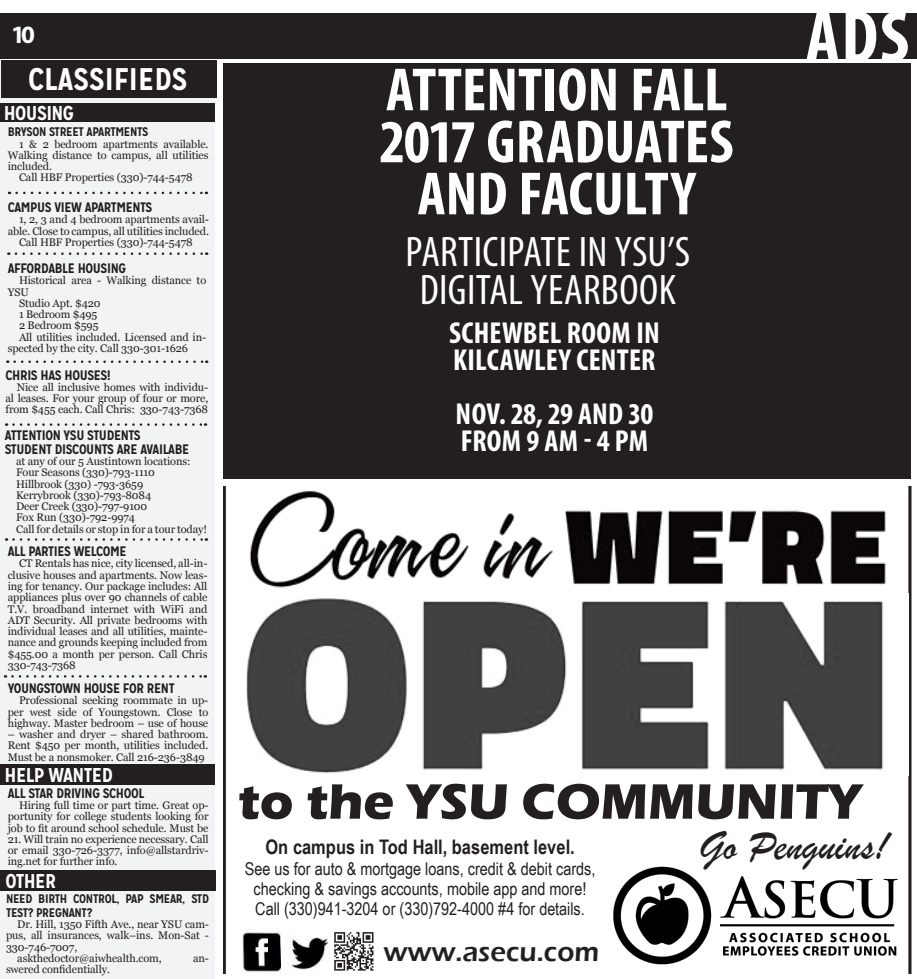
<style>
.page{position:relative;width:917px;height:979px;background:#fff}
.page>*{position:absolute;margin:0;border:0;box-sizing:border-box;transform-origin:0 0}
.t1{font:700 condensed 75px "Myriad Pro";color:#fff}
.t2{font:700 condensed 61.5px/52px "Myriad Pro";color:#fff;text-align:center}
.t3{font:700 51.62px "Eras ITC";color:#231f20}
.t4{font:condensed 42.88px/38px "Myriad Pro";letter-spacing:.005em;color:#fff;text-align:center}
.t5{font:42.62px "Brush Script";color:#231f20}
.jumps_header{font:700 31.25px "Mission Gothic";color:#fff}
.t6{font:700 condensed 30.38px/27px "Myriad Pro";letter-spacing:.005em;color:#fff}
.t7{font:600 27.62px "Eras ITC";color:#231f20}
.Small_Headline{font:700 25px "Myriad Pro";color:#fff}
.t8{font:700 20px "Arial Narrow";color:#231f20}
.jumbs_subhead{font:700 20px "Mission Gothic";letter-spacing:-.03em;color:#fff}
.t9{font:17.62px/20.2px "Arial Narrow";color:#231f20;text-align:center}
.jumps_paraghrah_head{font:700 13.75px "Mission Gothic";letter-spacing:-.03em;color:#231f20}
.jumps_paraghrah_head-2{font:700 12.5px/13.8px "Mission Gothic";letter-spacing:-.03em;color:#231f20}
.body{font:11px/11.2px "Georgia";letter-spacing:-.01em;color:#231f20;text-align:justify}
</style>
<div class="page">
<div style="left:0;top:13px;width:917px;height:45px;background:#231f20"></div>
<svg style="left:223px;top:486px;width:688px;height:488px"></svg>
<img style="left:231px;top:486px;width:677px;height:289px">
<img style="left:236px;top:926px;width:96px;height:48px">
<img style="left:332px;top:929px;width:42px;height:43px">
<img style="left:606px;top:856px;width:299px;height:118px">
<div style="left:0;top:63px;width:215px;height:916px;background:#f2f3f4"></div>
<div style="left:1px;top:870px;width:215px;height:20px;background:#231f20"></div>
<div style="left:0;top:103px;width:214px;height:19px;background:#231f20"></div>
<svg style="left:16px;top:252px;width:191px;height:3px"></svg>
<svg style="left:15px;top:360px;width:192px;height:3px"></svg>
<svg style="left:13px;top:423px;width:193px;height:3px"></svg>
<svg style="left:13px;top:538px;width:194px;height:3px"></svg>
<div style="left:1px;top:60px;width:215px;height:38px;background:#231f20"></div>
<svg style="left:17px;top:192px;width:190px;height:2px"></svg>
<div style="left:223px;top:63px;width:688px;height:416px;background:#231f20"></div>
<svg style="left:12px;top:675px;width:194px;height:2px"></svg>
<div style="left:0;top:764px;width:214px;height:20px;background:#231f20"></div>
<p class="Small_Headline" style="left:11px;top:19px;width:25px">10</p>
<p class="jumps_header" style="left:28px;top:59px;width:161px">CLASSIFIEDS</p>
<p class="jumbs_subhead" style="left:4px;top:101px;width:72px">HOUSING</p>
<p class="jumps_paraghrah_head-2" style="left:8px;top:125px;width:142px">BRYSON STREET APARTMENTS</p>
<p class="body" style="left:8px;top:138px;width:202px;text-indent:11px">1 &amp; 2 bedroom apartments available.<br>Walking distance to campus, all utilities included.</p>
<p class="body" style="left:19px;top:172px;width:175px">Call HBF Properties (330)-744-5478</p>
<p class="jumps_paraghrah_head" style="left:8px;top:199px;width:146px">CAMPUS VIEW APARTMENTS</p>
<p class="body" style="left:8px;top:214px;width:203px;text-align:right">1, 2, 3 and 4 bedroom apartments avail&shy;able. Close to campus, all utilities included.</p>
<p class="body" style="left:19px;top:237px;width:175px">Call HBF Properties (330)-744-5478</p>
<p class="jumps_paraghrah_head" style="left:8px;top:260px;width:120px">AFFORDABLE HOUSING</p>
<p class="body" style="left:8px;top:275px;width:200px;text-indent:11px">Historical area - Walking distance to<br>YSU</p>
<p class="body" style="left:19px;top:298px;width:83px">Studio Apt. $420</p>
<p class="body" style="left:19px;top:309px;width:80px">1 Bedroom $495</p>
<p class="body" style="left:19px;top:320px;width:81px">2 Bedroom $595</p>
<p class="body" style="left:8px;top:331px;width:200px;text-indent:11px">All utilities included. Licensed and in&shy;spected by the city. Call 330-301-1626</p>
<p class="jumps_paraghrah_head" style="left:6px;top:366px;width:106px">CHRIS HAS HOUSES!</p>
<p class="body" style="left:6px;top:382px;width:204px;text-indent:11px">Nice all inclusive homes with individu&shy;al leases. For your group of four or more, from $455 each. Call Chris: 330-743-7368</p>
<p class="jumps_paraghrah_head" style="left:5px;top:427px;width:137px">ATTENTION YSU STUDENTS</p>
<p class="jumps_paraghrah_head" style="left:5px;top:440px;width:186px">STUDENT DISCOUNTS ARE AVAILABE</p>
<p class="body" style="left:16px;top:456px;width:176px">at any of our 5 Austintown locations:</p>
<p class="body" style="left:16px;top:467px;width:140px">Four Seasons (330)-793-1110</p>
<p class="body" style="left:16px;top:478px;width:129px">Hillbrook (330) -793-3659</p>
<p class="body" style="left:16px;top:490px;width:137px">Kerrybrook (330)-793-8084</p>
<p class="body" style="left:16px;top:501px;width:133px">Deer Creek (330)-797-9100</p>
<p class="body" style="left:16px;top:512px;width:121px">Fox Run (330)-792-9974</p>
<p class="body" style="left:16px;top:523px;width:193px">Call for details or stop in for a tour today!</p>
<p class="jumps_paraghrah_head" style="left:8px;top:543px;width:121px">ALL PARTIES WELCOME</p>
<p class="body" style="left:8px;top:558px;width:201px;text-indent:11px">CT Rentals has nice, city licensed, all-in&shy;clusive houses and apartments. Now leas&shy;ing for tenancy. Our package includes: All appliances plus over 90 channels of cable T.V. broadband internet with WiFi and ADT Security. All private bedrooms with individual leases and all utilities, mainte&shy;nance and grounds keeping included from $455.00 a month per person. Call Chris 330-743-7368</p>
<p class="jumps_paraghrah_head" style="left:8px;top:680px;width:168px">YOUNGSTOWN HOUSE FOR RENT</p>
<p class="body" style="left:8px;top:695px;width:202px;text-indent:11px">Professional seeking roommate in up&shy;per west side of Youngstown. Close to highway. Master bedroom – use of house</p>
<p class="body" style="left:8px;top:729px;width:202px">– washer and dryer – shared bathroom.<br>Rent $450 per month, utilities included.<br>Must be a nonsmoker. Call 216-236-3849</p>
<p class="jumbs_subhead" style="left:5px;top:762px;width:110px">HELP WANTED</p>
<p class="jumps_paraghrah_head" style="left:8px;top:784px;width:138px">ALL STAR DRIVING SCHOOL</p>
<p class="body" style="left:8px;top:800px;width:202px;text-indent:11px">Hiring full time or part time. Great op&shy;portunity for college students looking for job to fit around school schedule. Must be</p>
<p class="body" style="left:8px;top:833px;width:202px">21. Will train no experience necessary. Call or email 330-726-3377, info@allstardriv&shy;ing.net for further info.</p>
<p class="jumbs_subhead" style="left:5px;top:868px;width:52px">OTHER</p>
<p class="jumps_paraghrah_head-2" style="left:6px;top:892px;width:205px">NEED BIRTH CONTROL, PAP SMEAR, STD<br>TEST? PREGNANT?</p>
<p class="body" style="left:6px;top:919px;width:205px;text-indent:11px">Dr. Hill, 1350 Fifth Ave., near YSU cam&shy;pus, all insurances, walk–ins. Mon-Sat - 330-746-7007,</p>
<p class="body" style="left:17px;top:952px;width:146px">askthedoctor@aiwhealth.com,</p>
<p class="body" style="left:193px;top:952px;width:17px">an-</p>
<p class="body" style="left:6px;top:964px;width:105px">swered confidentially.</p>
<p class="t2" style="left:379px;top:62px;width:356px">ATTENTION FALL<br>2017 GRADUATES<br>AND FACULTY</p>
<p class="t4" style="left:406px;top:232px;width:286px">PARTICIPATE IN YSU’S<br>DIGITAL YEARBOOK</p>
<p class="t6" style="left:449px;top:319px;width:212px">SCHEWBEL ROOM IN<br>KILCAWLEY CENTER</p>
<p class="t6" style="left:456px;top:400px;width:199px">NOV. 28, 29 AND 30</p>
<p class="t6" style="left:461px;top:427px;width:189px">FROM 9 AM - 4 PM</p>
<p class="t1" style="left:805px;top:-10px;width:105px">ADS</p>
<p class="t3" style="left:238px;top:772px;width:625px">to the YSU COMMUNITY</p>
<p class="t8" style="left:265px;top:831px;width:311px">On campus in Tod Hall, basement level.</p>
<p class="t9" style="left:245px;top:857px;width:352px">See us for auto &amp; mortgage loans, credit &amp; debit cards, checking &amp; savings accounts, mobile app and more!<br>Call (330)941-3204 or (330)792-4000 #4 for details.</p>
<p class="t7" style="left:383px;top:936px;width:217px">www.asecu.com</p>
<p class="t5" style="left:699px;top:820px;width:191px">Go Penguins!</p>
</div>
